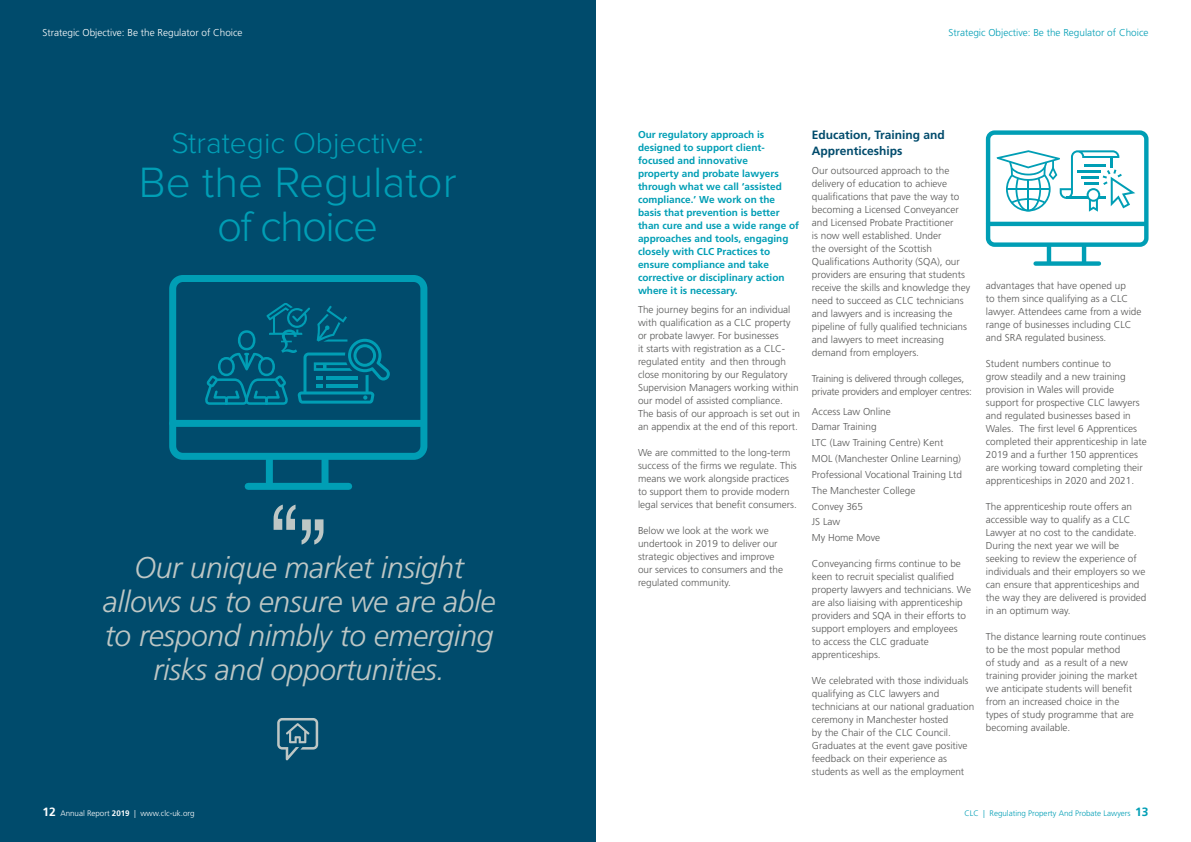
<style>
.page{position:relative;width:1191px;height:842px;background:#fff}
.page>*{position:absolute;margin:0;border:0;box-sizing:border-box;transform-origin:0 0}
.t1{font:300 44px/44px "Proxima Nova";color:#009eb5;text-align:center}
.t2{font:italic 300 30px/34px "Frutiger";letter-spacing:-.01em;color:#bec7c5;text-align:center}
.t3{font:300 30px "Proxima Nova";color:#009eb5}
.t4{font:700 12px/16px "Frutiger";color:#004b6c}
.t5{font:300 10px/13px "Frutiger LT Std";color:#575756}
.t6{font:700 10px/13px "Frutiger";color:#009eb5}
.t7{font:300 10px/13px "Frutiger";color:#575756}
.t8{font:300 10px/13px "Frutiger LT Std";letter-spacing:-.02em;color:#575756}
.t9{font:300 10px "Frutiger LT Std";color:#fff}
.t10{font:300 10px "Frutiger LT Std";color:#009eb5}
.t11{font:300 8px "Frutiger LT Std";color:#009eb5}
.t12{font:300 8px "Frutiger LT Std";color:#fff}
.s1{font-family:"Frutiger"}
.s2{font-family:"Frutiger";font-weight:700;font-size:12px}
.s3{font-family:"Frutiger";font-weight:700}
</style>
<div class="page">
<div style="left:0;top:0;width:595px;height:842px;background:#004b6c"></div>
<svg style="left:277px;top:718px;width:41px;height:42px"></svg>
<svg style="left:273px;top:505px;width:22px;height:25px"></svg>
<svg style="left:301px;top:519px;width:22px;height:26px"></svg>
<div style="left:169px;top:275px;width:258px;height:185px;border:7px solid #009eb5;border-radius:10px"></div>
<div style="left:173px;top:420px;width:250px;height:7px;background:#009eb5"></div>
<div style="left:248px;top:483px;width:101px;height:7px;background:#009eb5"></div>
<div style="left:266px;top:459px;width:7px;height:26px;background:#009eb5"></div>
<div style="left:321px;top:459px;width:7px;height:26px;background:#009eb5"></div>
<svg style="left:205px;top:303px;width:185px;height:102px"></svg>
<div style="left:986px;top:130px;width:162px;height:117px;border:4px solid #009eb5;border-radius:6px"></div>
<hr style="left:988px;top:222px;width:157px;height:4px;background:#009eb5">
<div style="left:1035px;top:261px;width:64px;height:5px;background:#009eb5"></div>
<div style="left:1046px;top:246px;width:5px;height:17px;background:#009eb5"></div>
<div style="left:1081px;top:246px;width:5px;height:17px;background:#009eb5"></div>
<svg style="left:996px;top:150px;width:139px;height:62px"></svg>
<p class="t9" style="left:43px;top:27px;width:202px">Strategic Objective: Be the Regulator of Choice</p>
<p class="t10" style="left:948px;top:27px;width:202px">Strategic Objective: Be the Regulator of Choice</p>
<h2 class="t3" style="left:171px;top:126px;width:254px">Strategic Objective:</h2>
<h1 class="t1" style="left:139px;top:161px;width:319px">Be the Regulator of choice</h1>
<h2 class="t2" style="left:103px;top:551px;width:394px">Our unique market insight allows us to ensure we are able to respond nimbly to emerging risks and opportunities.</h2>
<p class="t6" style="left:638px;top:128px;width:162px">Our regulatory approach is designed to support client&shy;focused and innovative<br>property and probate lawyers through what we call ‘assisted compliance.’ We work on the basis that prevention is better than cure and use a wide range of approaches and tools, engaging closely with CLC Practices to ensure compliance and take corrective or disciplinary action where it is necessary.</p>
<p class="t5" style="left:638px;top:304px;width:164px">The journey begins for an individual with qualification as a CLC property or probate lawyer. For businesses<br>it starts with registration as a CLC&shy;regulated entity and then through close monitoring by our Regulatory Supervision Managers working within our model of assisted compliance.<br>The basis of our approach is set out in an appendix at the end of this report.</p>
<p class="t5" style="left:638px;top:447px;width:160px">We are committed to the long-term success of the firms we regulate. This means we work alongside practices to support them to provide modern legal services that benefit consumers.</p>
<p class="t5" style="left:638px;top:525px;width:147px">Below we look at the work we undertook in 2019 to deliver our strategic objectives and improve our services to consumers and the regulated community.</p>
<p class="t4" style="left:812px;top:127px;width:134px">Education, Training and<br>Apprenticeships</p>
<p class="t5" style="left:812px;top:164px;width:160px">Our outsourced approach to the delivery of education to achieve qualifications that pave the way to becoming a Licensed Conveyancer and Licensed Probate Practitioner<br>is now well established. Under<br>the oversight of the Scottish Qualifications Authority (SQA), our providers are ensuring that students receive the skills and knowledge they need to succeed as CLC technicians and lawyers and is increasing the pipeline of fully qualified technicians and lawyers to meet increasing demand from employers.</p>
<p class="t8" style="left:812px;top:372px;width:161px">Training is delivered through colleges, private providers and employer centres:</p>
<p class="t5" style="left:812px;top:403px;width:152px;line-height:15.8px">Access Law Online<br>Damar Training<br>LTC (Law Training Centre) Kent<br>MOL (Manchester Online Learning)<br>Professional Vocational Training Ltd<br>The Manchester College<br>Convey 365<br>JS Law<br>My Home Move</p>
<p class="t5" style="left:812px;top:557px;width:161px">Conveyancing firms continue to be keen to recruit specialist qualified property lawyers and technicians. We are also liaising with apprenticeship providers and SQA in their efforts to support employers and employees<br>to access the CLC graduate apprenticeships.</p>
<p class="t5" style="left:812px;top:674px;width:164px">We celebrated with those individuals qualifying as CLC lawyers and technicians at our national graduation ceremony in Manchester hosted<br>by the Chair of the CLC Council.<br>Graduates at the event gave positive feedback on their experience as students as well as the employment</p>
<p class="t5" style="left:986px;top:279px;width:157px">advantages that have opened up<br>to them since qualifying as a CLC lawyer. Attendees came from a wide range of businesses including CLC and SRA regulated business.</p>
<p class="t5" style="left:986px;top:357px;width:162px">Student numbers continue to<br>grow steadily and a new training provision in Wales will provide support for prospective CLC lawyers and regulated businesses based in Wales. The first level 6 Apprentices completed their apprenticeship in late 2019 and a further 150 apprentices are working toward completing their apprenticeships in 2020 and 2021.</p>
<p class="t5" style="left:986px;top:500px;width:162px">The apprenticeship route offers an accessible way to qualify as a CLC Lawyer at no cost to the candidate.<br>During the next year we will be seeking to review the experience of individuals and their employers so we can ensure that apprenticeships and the way they are delivered is provided in an optimum way.</p>
<p class="t5" style="left:986px;top:630px;width:162px">The distance learning route continues to be the most popular method<br>of study and as a result of a new training provider joining the market we anticipate students will <span class="s1">benefit</span></p>
<p class="t7" style="left:986px;top:695px;width:149px">from an increased choice in the types of study programme that are becoming available.</p>
<p class="t12" style="left:43px;top:809px;width:154px"><span class="s2">12</span> Annual Report <span class="s3">2019</span> | www.clc-uk.org</p>
<p class="t11" style="left:964px;top:809px;width:185px">CLC | Regulating Property And Probate Lawyers <span class="s2">13</span></p>
</div>
